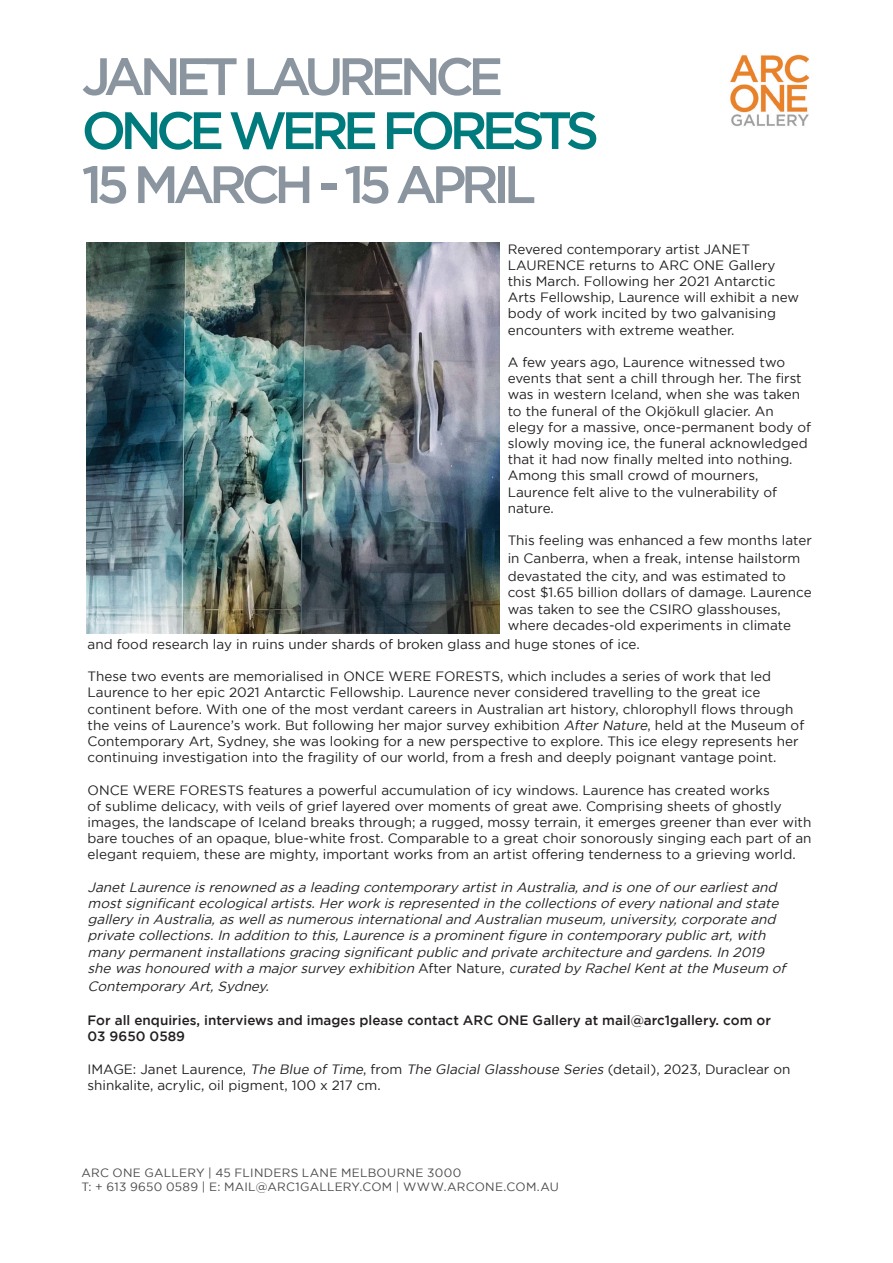
<style>
.page{position:relative;width:893px;height:1263px;background:#fff}
.page>*{position:absolute;margin:0;border:0;box-sizing:border-box;transform-origin:0 0}
.t1{font:500 52.5px "Gotham";letter-spacing:-.11em;color:#8b95a0}
.t2{font:500 52.5px "Gotham";letter-spacing:-.11em;color:#007b7d}
.t3{font:13.5px/16.2px "Gotham";color:#231f20}
.t4{font:italic 13.5px/16.2px "Gotham";color:#231f20}
.t5{font:500 13.5px/16.2px "Gotham";color:#231f20}
.t6{font:12px/14.4px "Gotham";letter-spacing:.02em;color:#4a4a4c}
.s1{font-style:italic}
.s2{font-style:normal}
</style>
<div class="page">
<img style="left:730px;top:54px;width:80px;height:73px">
<img style="left:86px;top:242px;width:413px;height:391px">
<p class="t1" style="left:82px;top:47px;width:423px">JANET LAURENCE</p>
<p class="t2" style="left:82px;top:101px;width:519px">ONCE WERE FORESTS</p>
<p class="t1" style="left:82px;top:155px;width:456px">15 MARCH - 15 APRIL</p>
<p class="t3" style="left:508px;top:240px;width:293px">Revered contemporary artist JANET LAURENCE returns to ARC ONE Gallery this March. Following her 2021 Antarctic Arts Fellowship, Laurence will exhibit a new body of work incited by two galvanising encounters with extreme weather.</p>
<p class="t3" style="left:508px;top:354px;width:305px">A few years ago, Laurence witnessed two events that sent a chill through her. The first was in western Iceland, when she was taken to the funeral of the Okjökull glacier. An elegy for a massive, once-permanent body of slowly moving ice, the funeral acknowledged that it had now finally melted into nothing.<br>Among this small crowd of mourners, Laurence felt alive to the vulnerability of nature.</p>
<p class="t3" style="left:508px;top:531px;width:306px;line-height:18px">This feeling was enhanced a few months later in Canberra, when a freak, intense hailstorm devastated the city, and was estimated to</p>
<p class="t3" style="left:508px;top:584px;width:305px">cost $1.65 billion dollars of damage. Laurence was taken to see the CSIRO glasshouses, where decades-old experiments in climate</p>
<p class="t3" style="left:88px;top:636px;width:554px">and food research lay in ruins under shards of broken glass and huge stones of ice.</p>
<p class="t3" style="left:88px;top:668px;width:718px">These two events are memorialised in ONCE WERE FORESTS, which includes a series of work that led Laurence to her epic 2021 Antarctic Fellowship. Laurence never considered travelling to the great ice continent before. With one of the most verdant careers in Australian art history, chlorophyll flows through the veins of Laurence’s work. But following her major survey exhibition <span class="s1">After Nature</span>, held at the Museum of Contemporary Art, Sydney, she was looking for a new perspective to explore. This ice elegy represents her continuing investigation into the fragility of our world, from a fresh and deeply poignant vantage point.</p>
<p class="t3" style="left:88px;top:781px;width:725px">ONCE WERE FORESTS features a powerful accumulation of icy windows. Laurence has created works<br>of sublime delicacy, with veils of grief layered over moments of great awe. Comprising sheets of ghostly images, the landscape of Iceland breaks through; a rugged, mossy terrain, it emerges greener than ever with bare touches of an opaque, blue-white frost. Comparable to a great choir sonorously singing each part of an elegant requiem, these are mighty, important works from an artist offering tenderness to a grieving world.</p>
<p class="t4" style="left:88px;top:879px;width:703px">JanetLaurence isrenowned asa leading contemporary artistin Australia,and isone ofourearliestand mostsignificantecologicalartists.Herwork isrepresented in the collectionsofevery nationaland state gallery in Australia,aswellasnumerousinternationaland Australian museum,university,corporate and private collections.In addition to this,Laurence isa prominentfigure in contemporary public art,with many permanentinstallationsgracing significantpublic and private architecture and gardens.In 2019 she washonoured with a majorsurvey exhibition <span class="s2">A f t e r N a t u r e ,</span> curated by RachelKentatthe Museum of</p>
<p class="t4" style="left:88px;top:978px;width:186px">Contemporary Art,Sydney.</p>
<p class="t5" style="left:88px;top:1012px;width:685px">For all enquiries, interviews and images please contact ARC ONE Gallery at mail@arc1gallery. com or<br>03 9650 0589</p>
<p class="t3" style="left:88px;top:1060px;width:704px">IMAGE: Janet Laurence, <span class="s1">The Blue of Time</span>, from <span class="s1">The Glacial Glasshouse Series</span> (detail), 2023, Duraclear on shinkalite, acrylic, oil pigment, 100 x 217 cm.</p>
<p class="t6" style="left:82px;top:1165px;width:479px">ARC ONE GALLERY | 45 FLINDERS LANE MELBOURNE 3000<br>T: + 613 9650 0589 | E: MAIL@ARC1GALLERY.COM | WWW.ARCONE.COM.AU</p>
</div>
